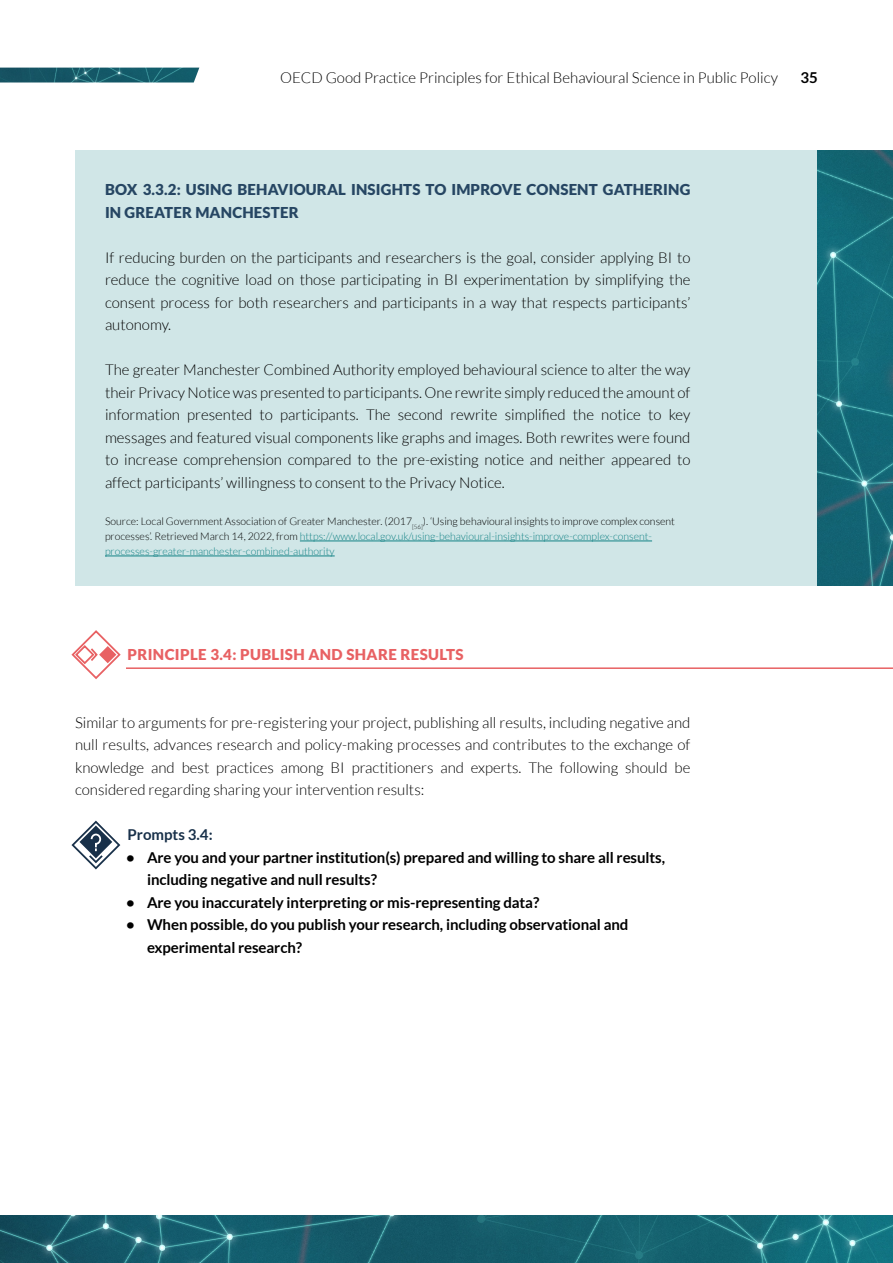
<style>
.page{position:relative;width:893px;height:1263px;background:#fff}
.page>*{position:absolute;margin:0;border:0;box-sizing:border-box;transform-origin:0 0}
.t1{font:300 15px/22.5px "Lato";color:#000;text-align:justify}
.t2{font:700 15px/22.5px "Lato";letter-spacing:-.005em;color:#000}
.t3{font:900 15px/22.5px "Lato";letter-spacing:.01em;color:#264663}
.t4{font:900 15px "Lato";letter-spacing:.025em;color:#e86163}
.t5{font:700 15px "Lato";color:#183049}
.t6{font:300 10.5px/15px "Lato";color:#000}
.s1{color:#148386}
</style>
<div class="page">
<img style="left:0;top:1215px;width:893px;height:48px">
<div style="left:75px;top:150px;width:743px;height:435px;background:#d0e6e7"></div>
<hr style="left:300px;top:541px;width:352px;height:1px;background:#148386">
<hr style="left:105px;top:556px;width:230px;height:1px;background:#148386">
<img style="left:818px;top:150px;width:75px;height:435px">
<img style="left:0;top:68px;width:199px;height:14px">
<svg style="left:71px;top:820px;width:50px;height:50px"></svg>
<hr style="left:126px;top:667px;width:767px;height:2px;background:#e86163">
<svg style="left:71px;top:630px;width:50px;height:49px"></svg>
<p class="t1" style="left:280px;top:66px;width:499px">OECD Good Practice Principles for Ethical Behavioural Science in Public Policy</p>
<p class="t2" style="left:801px;top:66px;width:19px">35</p>
<p class="t3" style="left:105px;top:178px;width:587px">BOX 3.3.2: USING BEHAVIOURAL INSIGHTS TO IMPROVE CONSENT GATHERING<br>IN GREATER MANCHESTER</p>
<p class="t1" style="left:105px;top:246px;width:587px">If reducing burden on the participants and researchers is the goal, consider applying BI to reduce the cognitive load on those participating in BI experimentation by simplifying the consent process for both researchers and participants in a way that respects participants’ autonomy.</p>
<p class="t1" style="left:105px;top:358px;width:587px">The greater Manchester Combined Authority employed behavioural science to alter the way their Privacy Notice was presented to participants. One rewrite simply reduced the amount of information presented to participants. The second rewrite simplified the notice to key messages and featured visual components like graphs and images. Both rewrites were found to increase comprehension compared to the pre-existing notice and neither appeared to affect participants’ willingness to consent to the Privacy Notice.</p>
<p class="t6" style="left:105px;top:514px;width:571px">Source: Local Government Association of Greater Manchester. (2017<sub>[56]</sub>). ‘Using behavioural insights to improve complex consent processes’. Retrieved March 14, 2022, from <span class="s1">https://www.local.gov.uk/using-behavioural-insights-improve-complex-consent&shy;processes-greater-manchester-combined-authority</span></p>
<p class="t4" style="left:128px;top:646px;width:338px">PRINCIPLE 3.4: PUBLISH AND SHARE RESULTS</p>
<p class="t1" style="left:75px;top:711px;width:617px">Similar to arguments for pre-registering your project, publishing all results, including negative and null results, advances research and policy-making processes and contributes to the exchange of knowledge and best practices among BI practitioners and experts. The following should be considered regarding sharing your intervention results:</p>
<p class="t5" style="left:128px;top:826px;width:87px">Prompts 3.4:</p>
<p class="t2" style="left:147px;top:846px;width:520px;text-indent:-21px">• Are you and your partner institution(s) prepared and willing to share all results, including negative and null results?</p>
<p class="t2" style="left:126px;top:891px;width:415px">• Are you inaccurately interpreting or mis-representing data?</p>
<p class="t2" style="left:147px;top:913px;width:483px;text-indent:-21px">• When possible, do you publish your research, including observational and experimental research?</p>
</div>
